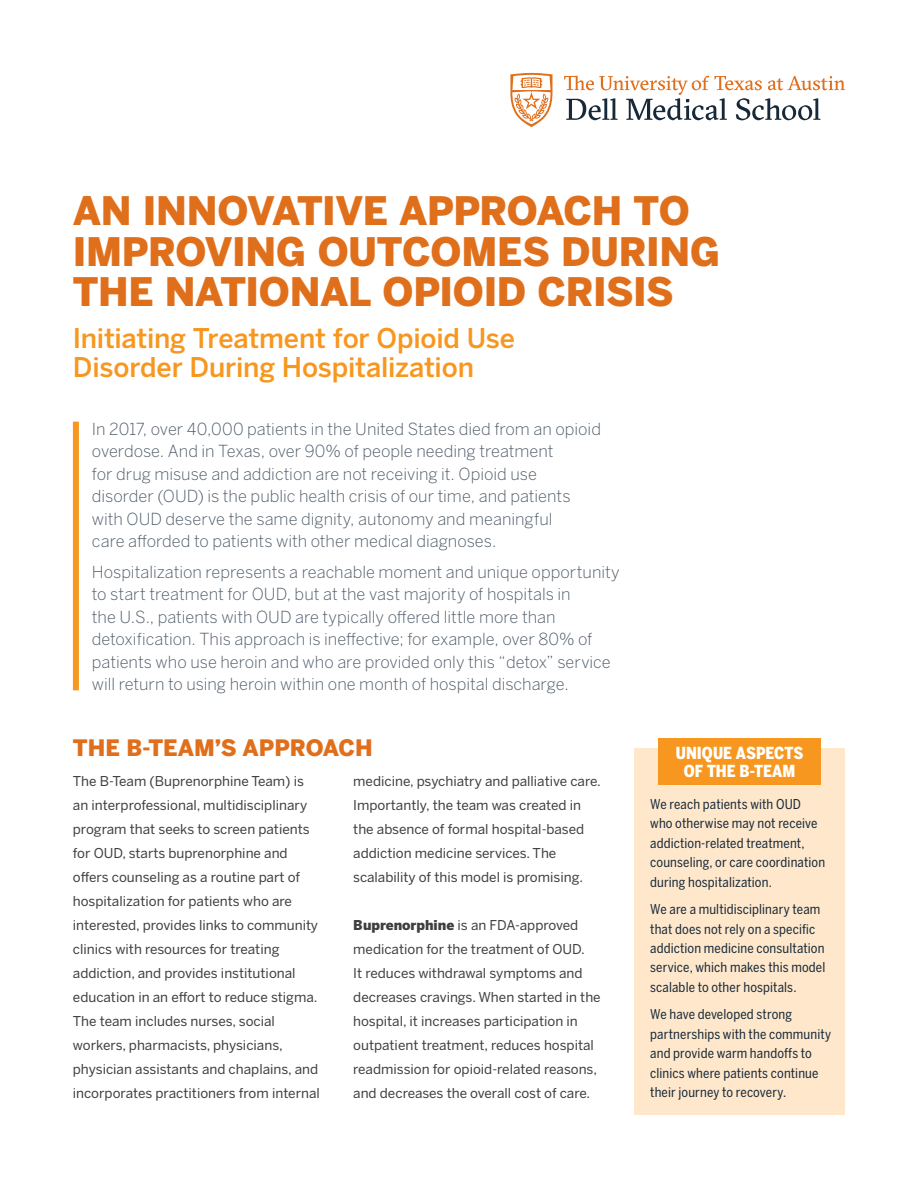
<style>
.page{position:relative;width:918px;height:1188px;background:#fff}
.page>*{position:absolute;margin:0;border:0;box-sizing:border-box;transform-origin:0 0}
.H1_Title{font:900 39px/40.5px "Benton Sans";letter-spacing:-.01em;color:#e06f1c}
.H2_Subtitle{font:500 27px/28.5px "Benton Sans";letter-spacing:-.005em;color:#f7971f}
.H3_Initiative_Title{font:900 22.5px "Benton Sans";color:#e06f1c}
.Intro{font:300 16.5px/22.5px "Benton Sans";color:#4e5a67}
.H6_box_-_p1{font:900 16.5px/18px "Benton Sans Cond";color:#fff;text-align:center}
.Body__Description{font:13.5px/24px "Benton Sans";color:#3e3e3f}
.Body_Box{font:13.5px/19.4px "Benton Sans Cond";letter-spacing:.01em;color:#172938}
.s1{font-weight:900}
</style>
<div class="page">
<div style="left:634px;top:748px;width:211px;height:367px;background:#fee7cb"></div>
<svg style="left:510px;top:73px;width:42px;height:54px"></svg>
<svg style="left:564px;top:76px;width:281px;height:44px"></svg>
<div style="left:73px;top:422px;width:6px;height:268px;background:#f7971f"></div>
<div style="left:659px;top:738px;width:162px;height:47px;background:#f7971f"></div>
<p class="H1_Title" style="left:73px;top:190px;width:649px">AN INNOVATIVE APPROACH TO<br>IMPROVING OUTCOMES DURING<br>THE NATIONAL OPIOID CRISIS</p>
<p class="H2_Subtitle" style="left:73px;top:324px;width:444px">Initiating Treatment for Opioid Use<br>Disorder During Hospitalization</p>
<p class="Intro" style="left:92px;top:417px;width:511px">In 2017, over 40,000 patients in the United States died from an opioid overdose. And in Texas, over 90% of people needing treatment<br>for drug misuse and addiction are not receiving it. Opioid use disorder (OUD) is the public health crisis of our time, and patients with OUD deserve the same dignity, autonomy and meaningful<br>care afforded to patients with other medical diagnoses.</p>
<p class="Intro" style="left:92px;top:560px;width:529px">Hospitalization represents a reachable moment and unique opportunity to start treatment for OUD, but at the vast majority of hospitals in<br>the U.S., patients with OUD are typically offered little more than detoxification. This approach is ineffective; for example, over 80% of patients who use heroin and who are provided only this “detox” service will return to using heroin within one month of hospital discharge.</p>
<p class="H3_Initiative_Title" style="left:73px;top:734px;width:301px">THE B-TEAM’S APPROACH</p>
<p class="Body__Description" style="left:73px;top:769px;width:249px">The B-Team (Buprenorphine Team) is an interprofessional, multidisciplinary program that seeks to screen patients for OUD, starts buprenorphine and offers counseling as a routine part of hospitalization for patients who are interested, provides links to community clinics with resources for treating addiction, and provides institutional education in an effort to reduce stigma.<br>The team includes nurses, social workers, pharmacists, physicians, physician assistants and chaplains, and incorporates practitioners from internal</p>
<p class="Body__Description" style="left:353px;top:769px;width:249px">medicine, psychiatry and palliative care.<br>Importantly, the team was created in the absence of formal hospital-based addiction medicine services. The scalability of this model is promising.</p>
<p class="Body__Description" style="left:353px;top:913px;width:249px"><span class="s1">Buprenorphine</span> is an FDA-approved medication for the treatment of OUD.<br>It reduces withdrawal symptoms and decreases cravings. When started in the hospital, it increases participation in outpatient treatment, reduces hospital readmission for opioid-related reasons, and decreases the overall cost of care.</p>
<p class="H6_box_-_p1" style="left:676px;top:744px;width:129px">UNIQUE ASPECTS<br>OF THE B-TEAM</p>
<p class="Body_Box" style="left:650px;top:794px;width:176px">We reach patients with OUD who otherwise may not receive addiction-related treatment, counseling, or care coordination during hospitalization.</p>
<p class="Body_Box" style="left:650px;top:900px;width:177px">We are a multidisciplinary team that does not rely on a specific addiction medicine consultation service, which makes this model scalable to other hospitals.</p>
<p class="Body_Box" style="left:650px;top:1005px;width:183px">We have developed strong partnerships with the community and provide warm handoffs to clinics where patients continue their journey to recovery.</p>
</div>
